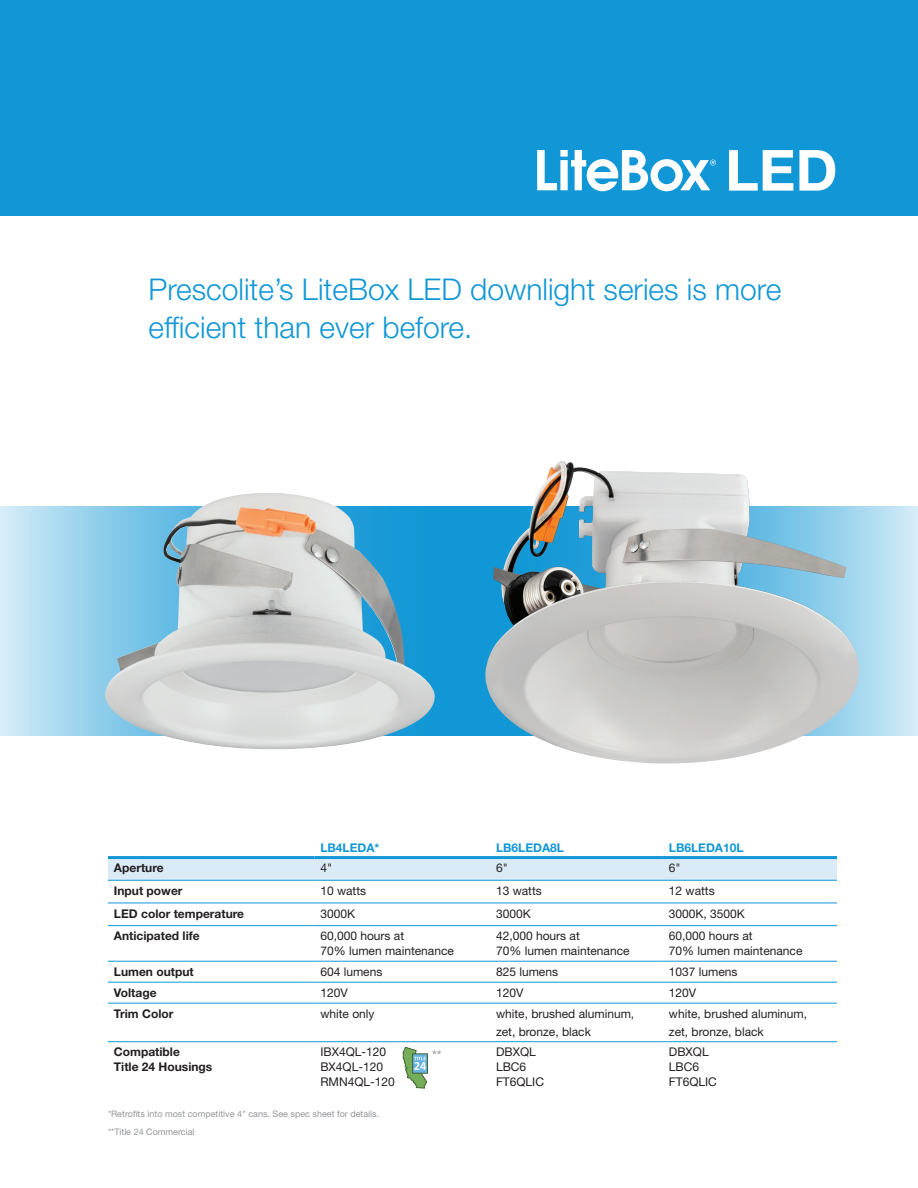
<style>
.page{position:relative;width:918px;height:1188px;background:#fff}
.page>*{position:absolute;margin:0;border:0;box-sizing:border-box;transform-origin:0 0}
.t1{font:700 56.7px "Helvetica Neue LT Std";color:#fff}
.t2{font:300 30px/37.5px "Helvetica Neue LT Std";color:#1197d6}
.t3{font:13.5px "Helvetica Neue LT Std";color:#939598}
.t4{font:12px/15px "Helvetica Neue LT Std";color:#231f20}
.t5{font:700 12px/15px "Helvetica Neue LT Std";color:#231f20}
.t6{font:700 12px "Helvetica Neue LT Std";color:#1197d6}
.t7{font:9px/18px "Helvetica Neue LT Std";color:#939598}
</style>
<div class="page">
<div style="left:0;top:0;width:918px;height:216px;background:#1197d6"></div>
<svg style="left:108px;top:859px;width:729px;height:21px;background:#d7e8f6"></svg>
<hr style="left:108px;top:880px;width:206px;height:1px;background:#1197d6">
<hr style="left:314px;top:880px;width:176px;height:1px;background:#1197d6">
<hr style="left:490px;top:880px;width:173px;height:1px;background:#1197d6">
<hr style="left:663px;top:880px;width:174px;height:1px;background:#1197d6">
<hr style="left:108px;top:903px;width:206px;height:1px;background:#1197d6">
<hr style="left:314px;top:903px;width:176px;height:1px;background:#1197d6">
<hr style="left:490px;top:903px;width:173px;height:1px;background:#1197d6">
<hr style="left:663px;top:903px;width:174px;height:1px;background:#1197d6">
<hr style="left:108px;top:925px;width:206px;height:1px;background:#1197d6">
<hr style="left:314px;top:925px;width:176px;height:1px;background:#1197d6">
<hr style="left:490px;top:925px;width:173px;height:1px;background:#1197d6">
<hr style="left:663px;top:925px;width:174px;height:1px;background:#1197d6">
<hr style="left:108px;top:961px;width:206px;height:1px;background:#1197d6">
<hr style="left:314px;top:961px;width:176px;height:1px;background:#1197d6">
<hr style="left:490px;top:961px;width:173px;height:1px;background:#1197d6">
<hr style="left:663px;top:961px;width:174px;height:1px;background:#1197d6">
<hr style="left:108px;top:856px;width:206px;height:3px;background:#1197d6">
<hr style="left:314px;top:856px;width:176px;height:3px;background:#1197d6">
<hr style="left:490px;top:856px;width:173px;height:3px;background:#1197d6">
<hr style="left:663px;top:856px;width:174px;height:3px;background:#1197d6">
<hr style="left:108px;top:982px;width:206px;height:1px;background:#1197d6">
<hr style="left:314px;top:982px;width:176px;height:1px;background:#1197d6">
<hr style="left:490px;top:982px;width:173px;height:1px;background:#1197d6">
<hr style="left:663px;top:982px;width:174px;height:1px;background:#1197d6">
<hr style="left:108px;top:1003px;width:206px;height:1px;background:#1197d6">
<hr style="left:314px;top:1003px;width:176px;height:1px;background:#1197d6">
<hr style="left:490px;top:1003px;width:173px;height:1px;background:#1197d6">
<hr style="left:663px;top:1003px;width:174px;height:1px;background:#1197d6">
<hr style="left:108px;top:1041px;width:206px;height:1px;background:#1197d6">
<hr style="left:314px;top:1041px;width:176px;height:1px;background:#1197d6">
<hr style="left:490px;top:1041px;width:173px;height:1px;background:#1197d6">
<hr style="left:663px;top:1041px;width:174px;height:1px;background:#1197d6">
<svg style="left:537px;top:150px;width:179px;height:41px"></svg>
<svg style="left:0;top:506px;width:472px;height:230px;background:#88caea"></svg>
<svg style="left:472px;top:506px;width:446px;height:230px;background:#97d1ec"></svg>
<div style="left:412px;top:1054px;width:16px;height:20px;border:1px solid #406133"></div>
<svg style="left:403px;top:1047px;width:24px;height:42px"></svg>
<img style="left:485px;top:461px;width:374px;height:303px">
<img style="left:105px;top:493px;width:331px;height:256px">
<h1 class="t1" style="left:725px;top:135px;width:114px">LED</h1>
<h2 class="t2" style="left:148px;top:270px;width:634px">Prescolite’s LiteBox LED downlight series is more efficient than ever before.</h2>
<p class="t6" style="left:320px;top:840px;width:61px">LB4LEDA*</p>
<p class="t6" style="left:496px;top:840px;width:70px">LB6LEDA8L</p>
<p class="t6" style="left:669px;top:840px;width:76px">LB6LEDA10L</p>
<p class="t5" style="left:114px;top:860px;width:51px">Aperture</p>
<p class="t4" style="left:320px;top:860px;width:13px">4"</p>
<p class="t4" style="left:496px;top:860px;width:13px">6"</p>
<p class="t4" style="left:669px;top:860px;width:13px">6"</p>
<p class="t5" style="left:114px;top:883px;width:70px">Input power</p>
<p class="t4" style="left:320px;top:883px;width:47px">10 watts</p>
<p class="t4" style="left:496px;top:883px;width:47px">13 watts</p>
<p class="t4" style="left:669px;top:883px;width:47px">12 watts</p>
<p class="t5" style="left:114px;top:905px;width:132px">LED color temperature</p>
<p class="t4" style="left:320px;top:906px;width:36px">3000K</p>
<p class="t4" style="left:496px;top:906px;width:36px">3000K</p>
<p class="t4" style="left:669px;top:906px;width:78px">3000K, 3500K</p>
<p class="t5" style="left:114px;top:928px;width:87px">Anticipated life</p>
<p class="t4" style="left:320px;top:928px;width:135px">60,000 hours at<br>70% lumen maintenance</p>
<p class="t4" style="left:496px;top:928px;width:135px">42,000 hours at<br>70% lumen maintenance</p>
<p class="t4" style="left:669px;top:928px;width:135px">60,000 hours at<br>70% lumen maintenance</p>
<p class="t5" style="left:114px;top:964px;width:81px">Lumen output</p>
<p class="t4" style="left:320px;top:964px;width:64px">604 lumens</p>
<p class="t4" style="left:496px;top:964px;width:64px">825 lumens</p>
<p class="t4" style="left:669px;top:964px;width:70px">1037 lumens</p>
<p class="t5" style="left:114px;top:985px;width:44px">Voltage</p>
<p class="t4" style="left:320px;top:985px;width:29px">120V</p>
<p class="t4" style="left:496px;top:985px;width:29px">120V</p>
<p class="t4" style="left:669px;top:985px;width:29px">120V</p>
<p class="t5" style="left:114px;top:1006px;width:61px">Trim Color</p>
<p class="t4" style="left:320px;top:1006px;width:56px">white only</p>
<p class="t4" style="left:496px;top:1004px;width:140px;line-height:18px">white, brushed aluminum, zet, bronze, black</p>
<p class="t4" style="left:669px;top:1004px;width:140px;line-height:18px">white, brushed aluminum, zet, bronze, black</p>
<p class="t5" style="left:114px;top:1044px;width:100px">Compatible<br>Title 24 Housings</p>
<p class="t4" style="left:320px;top:1044px;width:76px">IBX4QL-120<br>BX4QL-120<br>RMN4QL-120</p>
<p class="t4" style="left:496px;top:1044px;width:50px">DBXQL<br>LBC6<br>FT6QLIC</p>
<p class="t4" style="left:669px;top:1044px;width:50px">DBXQL<br>LBC6<br>FT6QLIC</p>
<p class="t3" style="left:432px;top:1047px;width:11px">**</p>
<p class="t7" style="left:108px;top:1104px;width:273px">*Retrofits into most competitive 4" cans. See spec sheet for details. **Title 24 Commercial</p>
</div>
